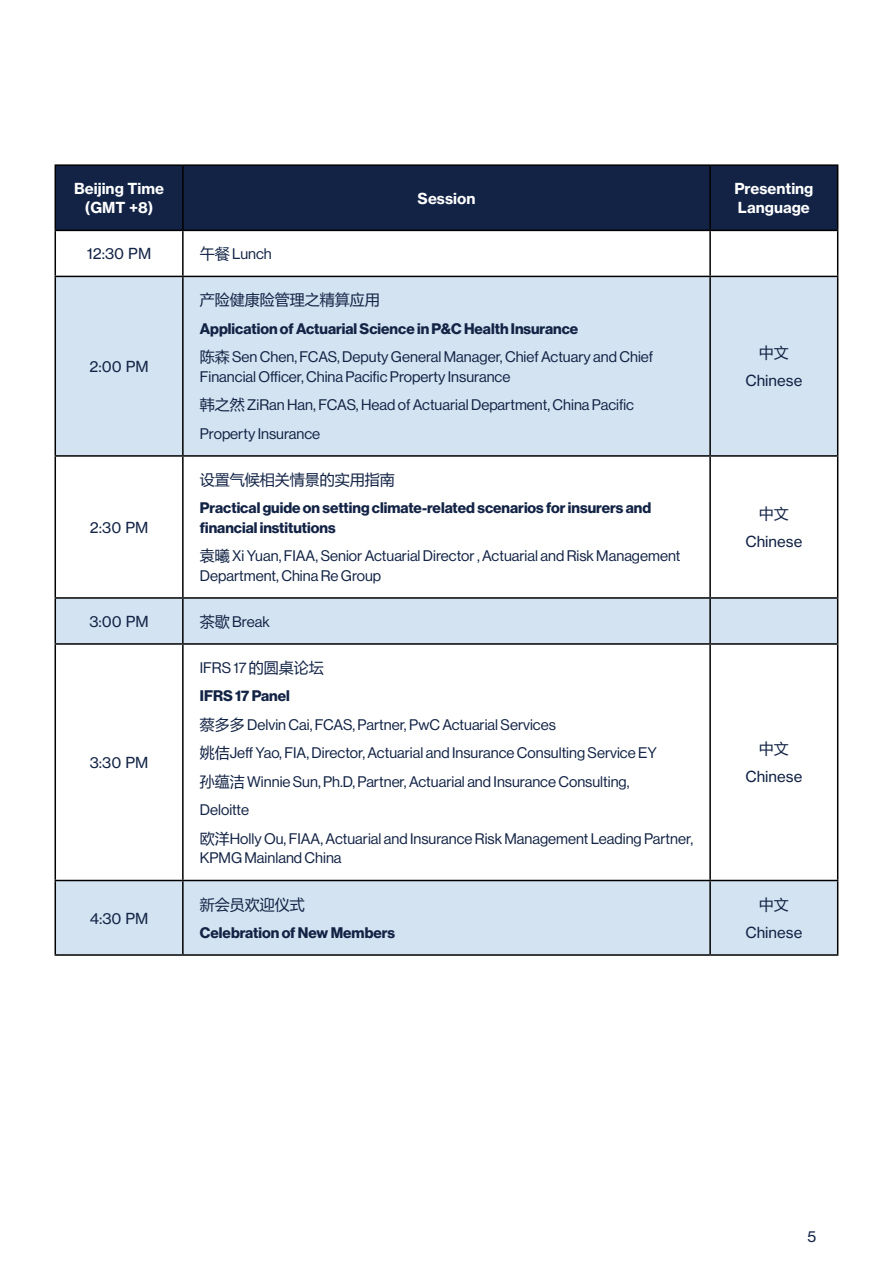
<style>
.page{position:relative;width:893px;height:1263px;background:#fff}
.page>*{position:absolute;margin:0;border:0;box-sizing:border-box;transform-origin:0 0}
.t1{font:15px/19.5px "N Haas Grotesk DS Pro 55 Rg";color:#122345}
.t2{font:15px/19.5px "N Haas Grotesk DS Pro 75 Bd";color:#122345}
.t3{font:15px "N Haas Grotesk TX Pro 55 Rg";color:#122345}
.t4{font:15px/19.5px "N Haas Grotesk TX Pro 75 Bd";color:#fff;text-align:center}
.t5{font:15px "Microsoft Ya Hei";color:#122345}
.s1{font-family:"Microsoft Ya Hei"}
</style>
<div class="page">
<div style="left:56px;top:166px;width:781px;height:64px;background:#122345"></div>
<svg style="left:56px;top:277px;width:781px;height:677px"></svg>
<hr style="left:55px;top:164px;width:128px;height:2px;background:#000">
<hr style="left:55px;top:166px;width:1px;height:64px;background:#000">
<hr style="left:183px;top:164px;width:527px;height:2px;background:#000">
<hr style="left:182px;top:166px;width:2px;height:64px;background:#000">
<hr style="left:710px;top:164px;width:128px;height:2px;background:#000">
<hr style="left:709px;top:166px;width:2px;height:64px;background:#000">
<hr style="left:837px;top:166px;width:1px;height:64px;background:#000">
<hr style="left:55px;top:230px;width:128px;height:1px;background:#000">
<hr style="left:55px;top:231px;width:1px;height:45px;background:#000">
<hr style="left:183px;top:230px;width:527px;height:1px;background:#000">
<hr style="left:182px;top:231px;width:2px;height:45px;background:#000">
<hr style="left:710px;top:230px;width:128px;height:1px;background:#000">
<hr style="left:709px;top:231px;width:2px;height:45px;background:#000">
<hr style="left:837px;top:231px;width:1px;height:45px;background:#000">
<hr style="left:55px;top:276px;width:128px;height:1px;background:#000">
<hr style="left:55px;top:277px;width:1px;height:178px;background:#000">
<hr style="left:183px;top:276px;width:527px;height:1px;background:#000">
<hr style="left:182px;top:277px;width:2px;height:178px;background:#000">
<hr style="left:710px;top:276px;width:128px;height:1px;background:#000">
<hr style="left:709px;top:277px;width:2px;height:178px;background:#000">
<hr style="left:837px;top:277px;width:1px;height:178px;background:#000">
<hr style="left:55px;top:455px;width:128px;height:2px;background:#000">
<hr style="left:55px;top:457px;width:1px;height:140px;background:#000">
<hr style="left:183px;top:455px;width:527px;height:2px;background:#000">
<hr style="left:182px;top:457px;width:2px;height:140px;background:#000">
<hr style="left:710px;top:455px;width:128px;height:2px;background:#000">
<hr style="left:709px;top:457px;width:2px;height:140px;background:#000">
<hr style="left:837px;top:457px;width:1px;height:140px;background:#000">
<hr style="left:55px;top:597px;width:128px;height:2px;background:#000">
<hr style="left:55px;top:599px;width:1px;height:44px;background:#000">
<hr style="left:183px;top:597px;width:527px;height:2px;background:#000">
<hr style="left:182px;top:599px;width:2px;height:44px;background:#000">
<hr style="left:710px;top:597px;width:128px;height:2px;background:#000">
<hr style="left:709px;top:599px;width:2px;height:44px;background:#000">
<hr style="left:837px;top:599px;width:1px;height:44px;background:#000">
<hr style="left:55px;top:643px;width:128px;height:2px;background:#000">
<hr style="left:55px;top:645px;width:1px;height:235px;background:#000">
<hr style="left:183px;top:643px;width:527px;height:2px;background:#000">
<hr style="left:182px;top:645px;width:2px;height:235px;background:#000">
<hr style="left:710px;top:643px;width:128px;height:2px;background:#000">
<hr style="left:709px;top:645px;width:2px;height:235px;background:#000">
<hr style="left:837px;top:645px;width:1px;height:235px;background:#000">
<hr style="left:55px;top:880px;width:128px;height:1px;background:#000">
<hr style="left:55px;top:881px;width:1px;height:73px;background:#000">
<hr style="left:183px;top:880px;width:527px;height:1px;background:#000">
<hr style="left:182px;top:881px;width:2px;height:73px;background:#000">
<hr style="left:710px;top:880px;width:128px;height:1px;background:#000">
<hr style="left:709px;top:881px;width:2px;height:73px;background:#000">
<hr style="left:837px;top:881px;width:1px;height:73px;background:#000">
<hr style="left:55px;top:954px;width:128px;height:2px;background:#000">
<hr style="left:183px;top:954px;width:527px;height:2px;background:#000">
<hr style="left:710px;top:954px;width:128px;height:2px;background:#000">
<p class="t4" style="left:74px;top:179px;width:91px">Beijing Time (GMT +8)</p>
<p class="t4" style="left:418px;top:188px;width:59px">Session</p>
<p class="t4" style="left:734px;top:179px;width:81px;text-align:left">Presenting<br>Language</p>
<p class="t3" style="left:87px;top:245px;width:66px">12:30 PM</p>
<p class="t1" style="left:200px;top:244px;width:73px"><span class="s1">午餐</span> Lunch</p>
<p class="t3" style="left:89px;top:357px;width:61px">2:00 PM</p>
<p class="t3" style="left:90px;top:518px;width:60px">2:30 PM</p>
<p class="t5" style="left:200px;top:290px;width:181px">产险健康险管理之精算应用</p>
<p class="t2" style="left:200px;top:319px;width:380px">Application of Actuarial Science in P&amp;C Health Insurance</p>
<p class="t1" style="left:200px;top:347px;width:455px"><span class="s1">陈森</span> Sen Chen, FCAS, Deputy General Manager, Chief Actuary and Chief<br>Financial Officer, China Pacific Property Insurance</p>
<p class="t1" style="left:200px;top:395px;width:436px"><span class="s1">韩之然</span> ZiRan Han, FCAS, Head of Actuarial Department, China Pacific</p>
<p class="t1" style="left:200px;top:424px;width:122px">Property Insurance</p>
<p class="t5" style="left:200px;top:469px;width:196px">设置气候相关情景的实用指南</p>
<p class="t2" style="left:200px;top:499px;width:453px">Practical guide on setting climate-related scenarios for insurers and financial institutions</p>
<p class="t1" style="left:200px;top:546px;width:482px"><span class="s1">袁曦</span> Xi Yuan, FIAA, Senior Actuarial Director , Actuarial and Risk Management<br>Department, China Re Group</p>
<p class="t3" style="left:89px;top:612px;width:61px">3:00 PM</p>
<p class="t1" style="left:200px;top:612px;width:71px"><span class="s1">茶歇</span> Break</p>
<p class="t3" style="left:90px;top:753px;width:60px">3:30 PM</p>
<p class="t3" style="left:90px;top:909px;width:60px">4:30 PM</p>
<p class="t1" style="left:200px;top:658px;width:125px">IFRS 17 <span class="s1">的圆桌论坛</span></p>
<p class="t2" style="left:200px;top:687px;width:92px">IFRS 17 Panel</p>
<p class="t1" style="left:200px;top:715px;width:358px"><span class="s1">蔡多多</span> Delvin Cai, FCAS, Partner, PwC Actuarial Services</p>
<p class="t1" style="left:200px;top:743px;width:459px"><span class="s1">姚佶</span>Jeff Yao, FIA, Director, Actuarial and Insurance Consulting Service EY</p>
<p class="t1" style="left:200px;top:772px;width:431px"><span class="s1">孙蕴洁</span> Winnie Sun, Ph.D, Partner, Actuarial and Insurance Consulting,</p>
<p class="t1" style="left:200px;top:800px;width:51px">Deloitte</p>
<p class="t1" style="left:200px;top:829px;width:495px"><span class="s1">欧洋</span>Holly Ou, FIAA, Actuarial and Insurance Risk Management Leading Partner,<br>KPMG Mainland China</p>
<p class="t5" style="left:200px;top:894px;width:106px">新会员欢迎仪式</p>
<p class="t2" style="left:200px;top:923px;width:197px">Celebration of New Members</p>
<p class="t5" style="left:759px;top:342px;width:32px">中文</p>
<p class="t3" style="left:745px;top:372px;width:59px">Chinese</p>
<p class="t5" style="left:759px;top:503px;width:32px">中文</p>
<p class="t3" style="left:745px;top:532px;width:59px">Chinese</p>
<p class="t5" style="left:759px;top:738px;width:32px">中文</p>
<p class="t3" style="left:745px;top:768px;width:59px">Chinese</p>
<p class="t5" style="left:759px;top:894px;width:32px">中文</p>
<p class="t3" style="left:745px;top:923px;width:59px">Chinese</p>
<p class="t3" style="left:807px;top:1227px;width:10px">5</p>
</div>
